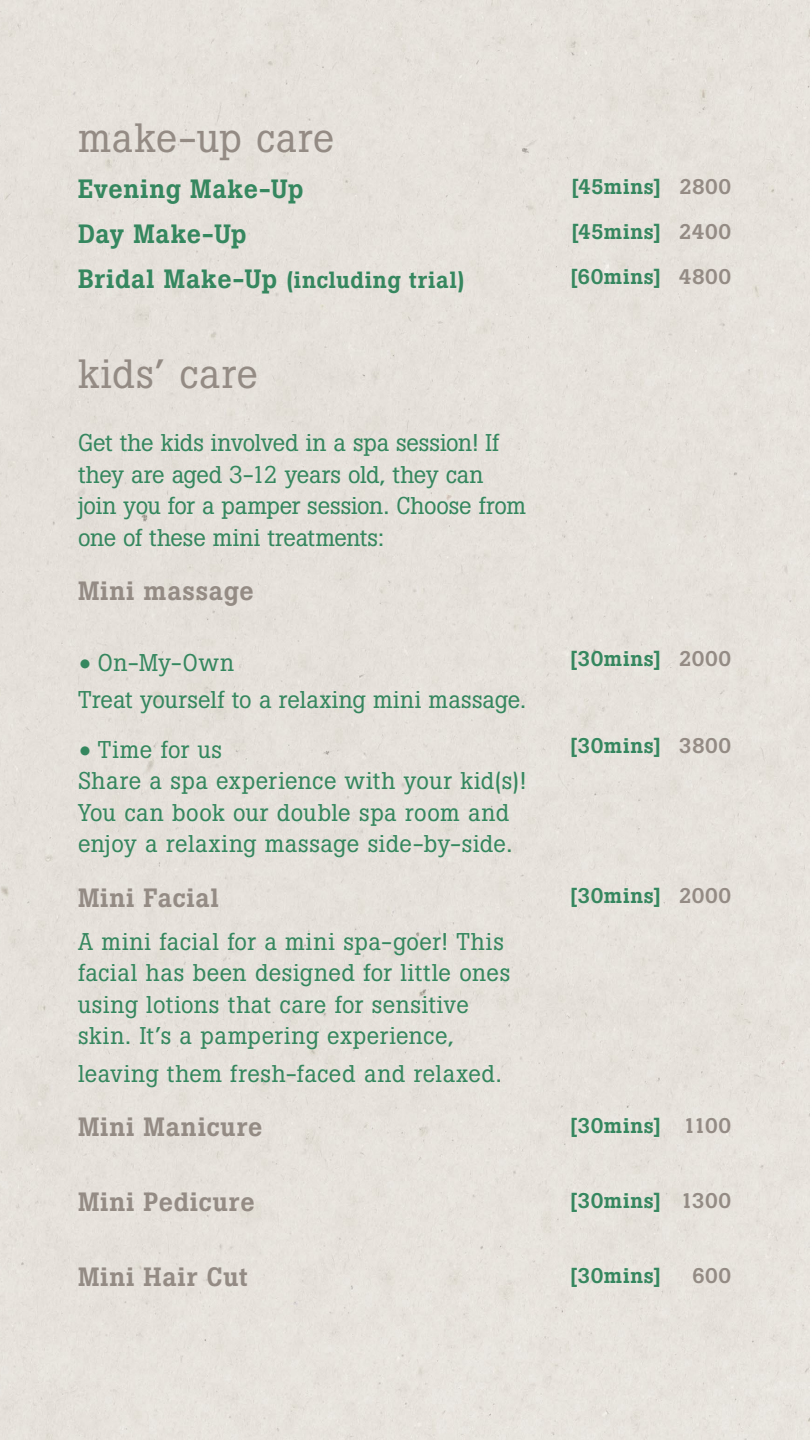
<style>
.page{position:relative;width:810px;height:1440px;background:#e6e1db}
.page>*{position:absolute;margin:0;border:0;box-sizing:border-box;transform-origin:0 0}
.t1{font:40.5px "Boton";letter-spacing:.025em;color:#948b85}
.t2{font:500 26.25px "Boton";letter-spacing:.035em;color:#948b85}
.t3{font:500 26.25px "Boton";letter-spacing:.025em;color:#35875f}
.t4{font:24px/31.5px "Boton";letter-spacing:.015em;color:#35875f}
.t5{font:24px/31.5px "Boton";letter-spacing:-.01em;color:#35875f}
.t6{font:500 23.25px "Boton";letter-spacing:.035em;color:#35875f}
.t7{font:500 21px "Boton";letter-spacing:.03em;color:#35875f}
.t8{font:500 21px "Boton";color:#948b85}
.s1{color:#948b85}
.s2{font-size:26.25px}
.s3{font-family:"Lato"}
</style>
<div class="page">
<h1 class="t1" style="left:78px;top:113px;width:258px">make-up care</h1>
<p class="t3" style="left:78px;top:173px;width:227px">Evening Make-Up</p>
<p class="t7" style="left:571px;top:174px;width:162px">[45mins] <span class="s1">2800</span></p>
<p class="t3" style="left:78px;top:218px;width:170px">Day Make-Up</p>
<p class="t7" style="left:571px;top:219px;width:162px">[45mins] <span class="s1">2400</span></p>
<p class="t6" style="left:78px;top:266px;width:388px"><span class="s2">Bridal Make-Up</span> (including trial)</p>
<p class="t7" style="left:570px;top:264px;width:163px">[60mins] <span class="s1">4800</span></p>
<h1 class="t1" style="left:78px;top:349px;width:181px">kids’ care</h1>
<p class="t5" style="left:78px;top:427px;width:449px">Get the kids involved in a spa session! If they are aged 3-12 years old, they can join you for a pamper session. Choose from one of these mini treatments:</p>
<p class="t2" style="left:78px;top:575px;width:177px">Mini massage</p>
<p class="t4" style="left:78px;top:643px;width:450px;line-height:37.5px"><span class="s3">•</span> On-My-Own<br>Treat yourself to a relaxing mini massage.</p>
<p class="t7" style="left:570px;top:646px;width:163px">[30mins] <span class="s1">2000</span></p>
<p class="t4" style="left:78px;top:734px;width:450px"><span class="s3">•</span> Time for us<br>Share a spa experience with your kid(s)!<br>You can book our double spa room and enjoy a relaxing massage side-by-side.</p>
<p class="t7" style="left:570px;top:734px;width:163px">[30mins] <span class="s1">3800</span></p>
<p class="t2" style="left:78px;top:882px;width:143px">Mini Facial</p>
<p class="t4" style="left:78px;top:926px;width:434px">A mini facial for a mini spa-goer! This facial has been designed for little ones using lotions that care for sensitive skin. It’s a pampering experience,</p>
<p class="t4" style="left:78px;top:1057px;width:425px">leaving them fresh-faced and relaxed.</p>
<p class="t7" style="left:570px;top:883px;width:163px">[30mins] <span class="s1">2000</span></p>
<p class="t2" style="left:78px;top:1111px;width:186px">Mini Manicure</p>
<p class="t7" style="left:570px;top:1113px;width:163px">[30mins] <span class="s1">1100</span></p>
<p class="t2" style="left:78px;top:1186px;width:178px">Mini Pedicure</p>
<p class="t7" style="left:570px;top:1188px;width:163px">[30mins] <span class="s1">1300</span></p>
<p class="t2" style="left:78px;top:1261px;width:171px">Mini Hair Cut</p>
<p class="t7" style="left:570px;top:1263px;width:93px">[30mins]</p>
<p class="t8" style="left:692px;top:1263px;width:41px">600</p>
</div>
